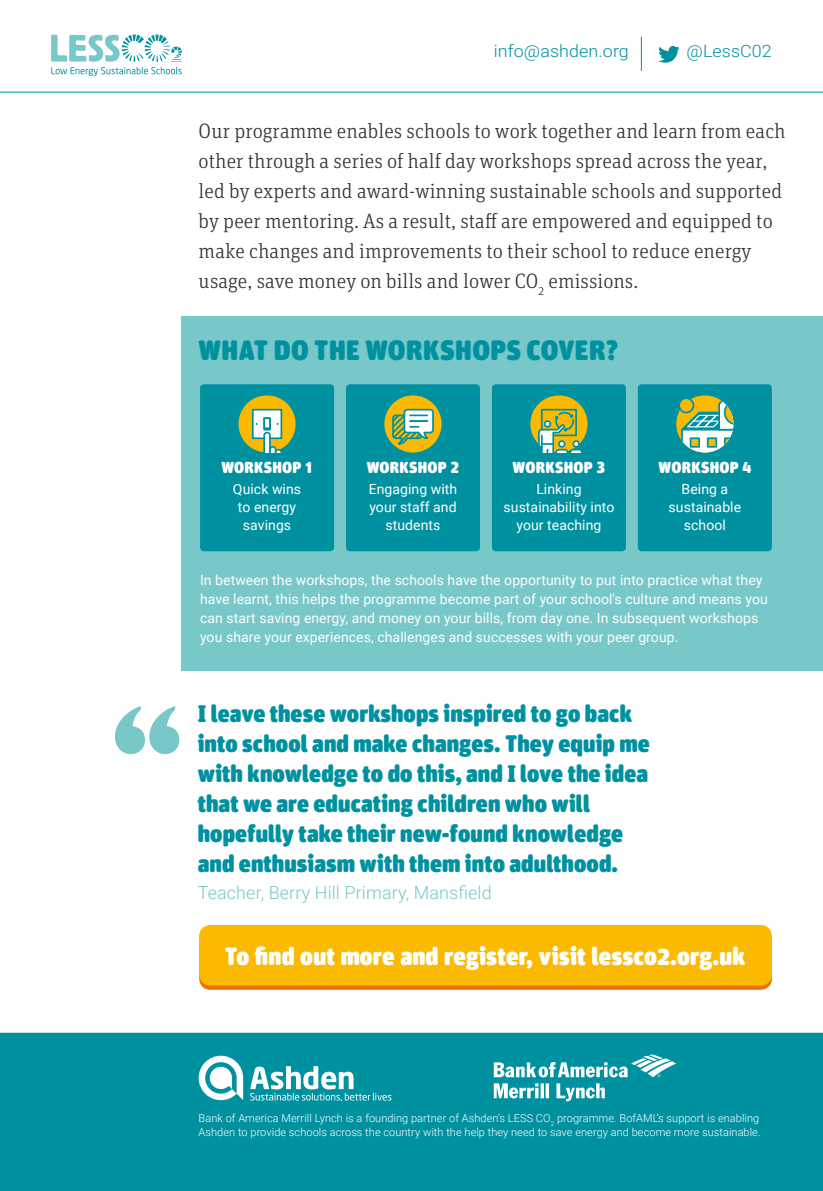
<style>
.page{position:relative;width:823px;height:1191px;background:#fff}
.page>*{position:absolute;margin:0;border:0;box-sizing:border-box;transform-origin:0 0}
.section-heading___DE{font:900 28.2px "Unit Rounded Pro";letter-spacing:.015em;color:#0091a0}
.medium-heading__28_3{font:900 25px "Unit Rounded Pro";letter-spacing:.005em;color:#fff}
.medium-heading__28_3-2{font:900 24px/30px "Unit Rounded Pro";letter-spacing:.005em;color:#0091a0}
.body__20_8_32pt{font:300 20.8px/30px "Unit Slab Pro";letter-spacing:.005em;color:#323232}
.quote-source___stat{font:300 18px "Roboto";letter-spacing:.005em;color:#78c7c9}
.sans-serif__20_32pt{font:300 17px "Roboto";letter-spacing:.005em;color:#0091a0;scale:1.05 1}
.small-heading__20_8{font:900 16px "Unit Rounded Pro";letter-spacing:.015em;color:#fff}
.quote-source___stat-2{font:14px/18px "Roboto";letter-spacing:.005em;color:#fff;text-align:center}
.quote-source___stat-3{font:300 11px/14px "Roboto";letter-spacing:.005em;color:#fff}
</style>
<div class="page">
<div style="left:0;top:1032px;width:822px;height:159px;background:#0091a0"></div>
<div style="left:181px;top:316px;width:641px;height:355px;background:#78c7c9"></div>
<svg style="left:198px;top:1055px;width:45px;height:45px"></svg>
<svg style="left:250px;top:1066px;width:141px;height:35px"></svg>
<svg style="left:493px;top:1054px;width:182px;height:47px"></svg>
<svg style="left:115px;top:706px;width:64px;height:48px"></svg>
<div style="left:637px;top:384px;width:134px;height:167px;background:#0091a0;border-radius:4px"></div>
<div style="left:677px;top:397px;width:16px;height:16px;border:2px solid #0091a0;border-radius:50%"></div>
<svg style="left:679px;top:395px;width:54px;height:57px"></svg>
<div style="left:491px;top:384px;width:134px;height:167px;background:#0091a0;border-radius:4px"></div>
<div style="left:530px;top:395px;width:57px;height:57px;background:#fbba00;border-radius:50%"></div>
<svg style="left:537px;top:408px;width:46px;height:44px"></svg>
<div style="left:346px;top:384px;width:133px;height:167px;background:#0091a0;border-radius:4px"></div>
<div style="left:384px;top:395px;width:57px;height:57px;background:#fbba00;border-radius:50%"></div>
<svg style="left:391px;top:408px;width:43px;height:38px"></svg>
<div style="left:200px;top:384px;width:134px;height:167px;background:#0091a0;border-radius:4px"></div>
<svg style="left:238px;top:395px;width:57px;height:58px"></svg>
<svg style="left:199px;top:929px;width:572px;height:60px;background:#ef7c02"></svg>
<div style="left:199px;top:925px;width:572px;height:60px;background:#fbba00;border-radius:11px"></div>
<svg style="left:0;top:34px;width:822px;height:58px"></svg>
<svg style="left:51px;top:35px;width:130px;height:41px"></svg>
<p class="sans-serif__20_32pt" style="left:493px;top:39px;width:130px">info@ashden.org</p>
<p class="sans-serif__20_32pt" style="left:686px;top:39px;width:83px">@LessC02</p>
<p class="body__20_8_32pt" style="left:198px;top:116px;width:588px">Our programme enables schools to work together and learn from each other through a series of half day workshops spread across the year, led by experts and award-winning sustainable schools and supported by peer mentoring. As a result, staff are empowered and equipped to make changes and improvements to their school to reduce energy usage, save money on bills and lower CO<sub>2</sub> emissions.</p>
<p class="section-heading___DE" style="left:198px;top:332px;width:421px">WHAT DO THE WORKSHOPS COVER?</p>
<p class="small-heading__20_8" style="left:221px;top:457px;width:93px">WORKSHOP 1</p>
<p class="quote-source___stat-2" style="left:233px;top:479px;width:70px">Quick wins to energy savings</p>
<p class="small-heading__20_8" style="left:366px;top:457px;width:94px">WORKSHOP 2</p>
<p class="quote-source___stat-2" style="left:368px;top:479px;width:90px">Engaging with your staff and students</p>
<p class="small-heading__20_8" style="left:512px;top:457px;width:94px">WORKSHOP 3</p>
<p class="quote-source___stat-2" style="left:503px;top:479px;width:112px">Linking sustainability into your teaching</p>
<p class="small-heading__20_8" style="left:658px;top:457px;width:94px">WORKSHOP 4</p>
<p class="quote-source___stat-2" style="left:668px;top:479px;width:74px">Being a sustainable school</p>
<p class="quote-source___stat-2" style="left:200px;top:569px;width:569px;line-height:19px;text-align:left">In between the workshops, the schools have the opportunity to put into practice what they have learnt, this helps the programme become part of your school's culture and means you can start saving energy, and money on your bills, from day one. In subsequent workshops you share your experiences, challenges and successes with your peer group.</p>
<p class="medium-heading__28_3-2" style="left:198px;top:698px;width:453px">I leave these workshops inspired to go back into school and make changes. They equip me with knowledge to do this, and I love the idea that we are educating children who will hopefully take their new-found knowledge and enthusiasm with them into adulthood.</p>
<p class="quote-source___stat" style="left:198px;top:880px;width:295px">Teacher, Berry Hill Primary, Mansfield</p>
<p class="medium-heading__28_3" style="left:225px;top:940px;width:521px">To find out more and register, visit lessco2.org.uk</p>
<p class="quote-source___stat-3" style="left:198px;top:1110px;width:563px">Bank of America Merrill Lynch is a founding partner of Ashden’s LESS CO<sub>2</sub> programme. BofAML’s support is enabling<br>Ashden to provide schools across the country with the help they need to save energy and become more sustainable.</p>
</div>
